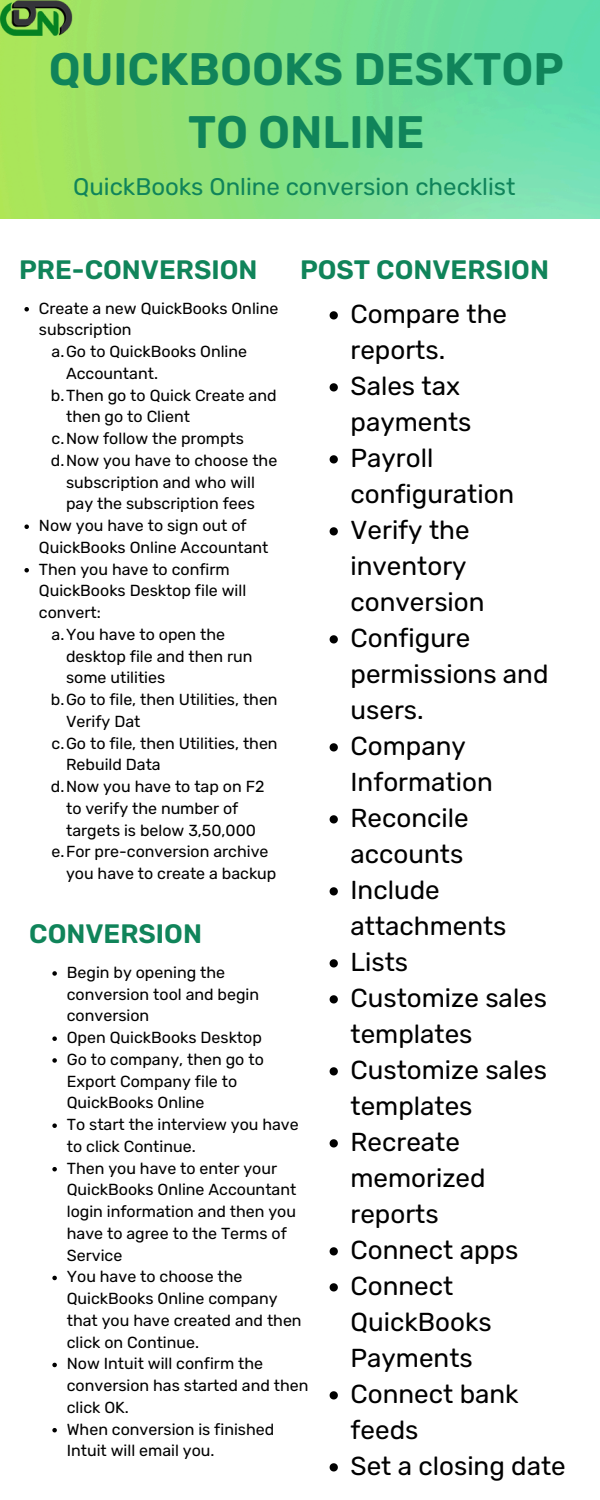
<style>
.page{position:relative;width:600px;height:1500px;background:#fff}
.page>*{position:absolute;margin:0;border:0;box-sizing:border-box;transform-origin:0 0}
.t1{font:600 45.5px/63px "Rubik";color:#10845a;text-align:center}
.t2{font:600 26.7px "Rubik";color:#10845a}
.t3{font:26px/36px "Rubik";color:#000}
.t4{font:24px "Rubik";color:#10845a}
.t5{font:16px/21.8px "Rubik";color:#000}
</style>
<div class="page">
<img style="left:0;top:0;width:600px;height:219px">
<img style="left:0;top:0;width:79px;height:38px">
<svg style="left:24px;top:307px;width:5px;height:4px"></svg>
<svg style="left:24px;top:524px;width:5px;height:5px"></svg>
<svg style="left:24px;top:568px;width:5px;height:4px"></svg>
<svg style="left:330px;top:311px;width:8px;height:8px"></svg>
<svg style="left:330px;top:383px;width:8px;height:8px"></svg>
<svg style="left:330px;top:455px;width:8px;height:8px"></svg>
<svg style="left:330px;top:527px;width:8px;height:8px"></svg>
<svg style="left:330px;top:635px;width:8px;height:8px"></svg>
<svg style="left:330px;top:743px;width:8px;height:8px"></svg>
<svg style="left:330px;top:815px;width:8px;height:8px"></svg>
<svg style="left:330px;top:887px;width:8px;height:8px"></svg>
<svg style="left:330px;top:959px;width:8px;height:8px"></svg>
<svg style="left:330px;top:995px;width:8px;height:8px"></svg>
<svg style="left:330px;top:1067px;width:8px;height:8px"></svg>
<svg style="left:330px;top:1139px;width:8px;height:8px"></svg>
<svg style="left:330px;top:1247px;width:8px;height:8px"></svg>
<svg style="left:330px;top:1283px;width:8px;height:8px"></svg>
<svg style="left:330px;top:1391px;width:8px;height:8px"></svg>
<svg style="left:330px;top:1463px;width:8px;height:8px"></svg>
<svg style="left:52px;top:971px;width:5px;height:5px"></svg>
<svg style="left:52px;top:1036px;width:5px;height:5px"></svg>
<svg style="left:52px;top:1058px;width:5px;height:5px"></svg>
<svg style="left:52px;top:1123px;width:5px;height:5px"></svg>
<svg style="left:52px;top:1167px;width:5px;height:4px"></svg>
<svg style="left:52px;top:1276px;width:5px;height:4px"></svg>
<svg style="left:52px;top:1363px;width:5px;height:4px"></svg>
<svg style="left:52px;top:1428px;width:5px;height:4px"></svg>
<p class="t1" style="left:49px;top:37px;width:517px">QUICKBOOKS DESKTOP<br>TO ONLINE</p>
<h2 class="t4" style="left:73px;top:173px;width:444px">QuickBooks Online conversion checklist</h2>
<h3 class="t2" style="left:19px;top:254px;width:240px">PRE-CONVERSION</h3>
<p class="t2" style="left:300px;top:254px;width:251px">POST CONVERSION</p>
<p class="t3" style="left:351px;top:296px;width:158px">Compare the reports.</p>
<p class="t3" style="left:351px;top:368px;width:123px">Sales tax payments</p>
<p class="t3" style="left:351px;top:440px;width:165px">Payroll configuration</p>
<p class="t3" style="left:351px;top:512px;width:136px">Verify the inventory conversion</p>
<p class="t3" style="left:351px;top:620px;width:199px">Configure permissions and users.</p>
<p class="t3" style="left:351px;top:728px;width:144px">Company<br>Information</p>
<p class="t3" style="left:351px;top:800px;width:120px">Reconcile accounts</p>
<p class="t3" style="left:351px;top:872px;width:158px">Include attachments</p>
<p class="t3" style="left:351px;top:944px;width:59px">Lists</p>
<p class="t3" style="left:351px;top:980px;width:198px">Customize sales templates</p>
<p class="t3" style="left:351px;top:1052px;width:198px">Customize sales templates</p>
<p class="t3" style="left:351px;top:1124px;width:137px">Recreate memorized reports</p>
<p class="t3" style="left:351px;top:1232px;width:169px">Connect apps</p>
<p class="t3" style="left:351px;top:1268px;width:143px">Connect<br>QuickBooks<br>Payments</p>
<p class="t3" style="left:351px;top:1376px;width:170px">Connect bank feeds</p>
<p class="t3" style="left:351px;top:1448px;width:217px">Set a closing date</p>
<h2 class="t5" style="left:39px;top:297px;width:241px">Create a new QuickBooks Online subscription</h2>
<p class="t5" style="left:66px;top:341px;width:183px;text-indent:-14px">a.Go to QuickBooks Online<br>Accountant.</p>
<p class="t5" style="left:66px;top:384px;width:212px;text-indent:-15px">b.Then go to Quick Create and then go to Client</p>
<p class="t5" style="left:52px;top:428px;width:194px">c.Now follow the prompts</p>
<p class="t5" style="left:51px;top:450px;width:228px;text-align:center">d.Now you have to choose the subscription and who will<br>pay the subscription fees</p>
<p class="t5" style="left:39px;top:515px;width:231px">Now you have to sign out of<br>QuickBooks Online Accountant</p>
<p class="t5" style="left:39px;top:558px;width:209px">Then you have to confirm<br>QuickBooks Desktop file will convert:</p>
<p class="t5" style="left:66px;top:624px;width:188px;text-indent:-14px">a.You have to open the desktop file and then run some utilities</p>
<p class="t5" style="left:66px;top:689px;width:213px;text-indent:-15px">b.Go to file, then Utilities, then<br>Verify Dat</p>
<p class="t5" style="left:66px;top:732px;width:213px;text-indent:-14px">c.Go to file, then Utilities, then<br>Rebuild Data</p>
<p class="t5" style="left:66px;top:776px;width:200px;text-indent:-15px">d.Now you have to tap on F2 to verify the number of targets is below 3,50,000</p>
<p class="t5" style="left:66px;top:841px;width:212px;text-indent:-15px">e.For pre-conversion archive you have to create a backup</p>
<h2 class="t2" style="left:29px;top:918px;width:174px">CONVERSION</h2>
<p class="t5" style="left:67px;top:962px;width:194px">Begin by opening the conversion tool and begin conversion</p>
<p class="t5" style="left:67px;top:1027px;width:197px">Open QuickBooks Desktop</p>
<p class="t5" style="left:67px;top:1049px;width:199px">Go to company, then go to<br>Export Company file to<br>QuickBooks Online</p>
<p class="t5" style="left:67px;top:1114px;width:233px">To start the interview you have to click Continue.</p>
<p class="t5" style="left:67px;top:1157px;width:231px">Then you have to enter your<br>QuickBooks Online Accountant login information and then you have to agree to the Terms of<br>Service</p>
<p class="t5" style="left:67px;top:1266px;width:236px">You have to choose the<br>QuickBooks Online company that you have created and then click on Continue.</p>
<p class="t5" style="left:67px;top:1353px;width:243px">Now Intuit will confirm the conversion has started and then click OK.</p>
<p class="t5" style="left:67px;top:1418px;width:209px">When conversion is finished<br>Intuit will email you.</p>
</div>
